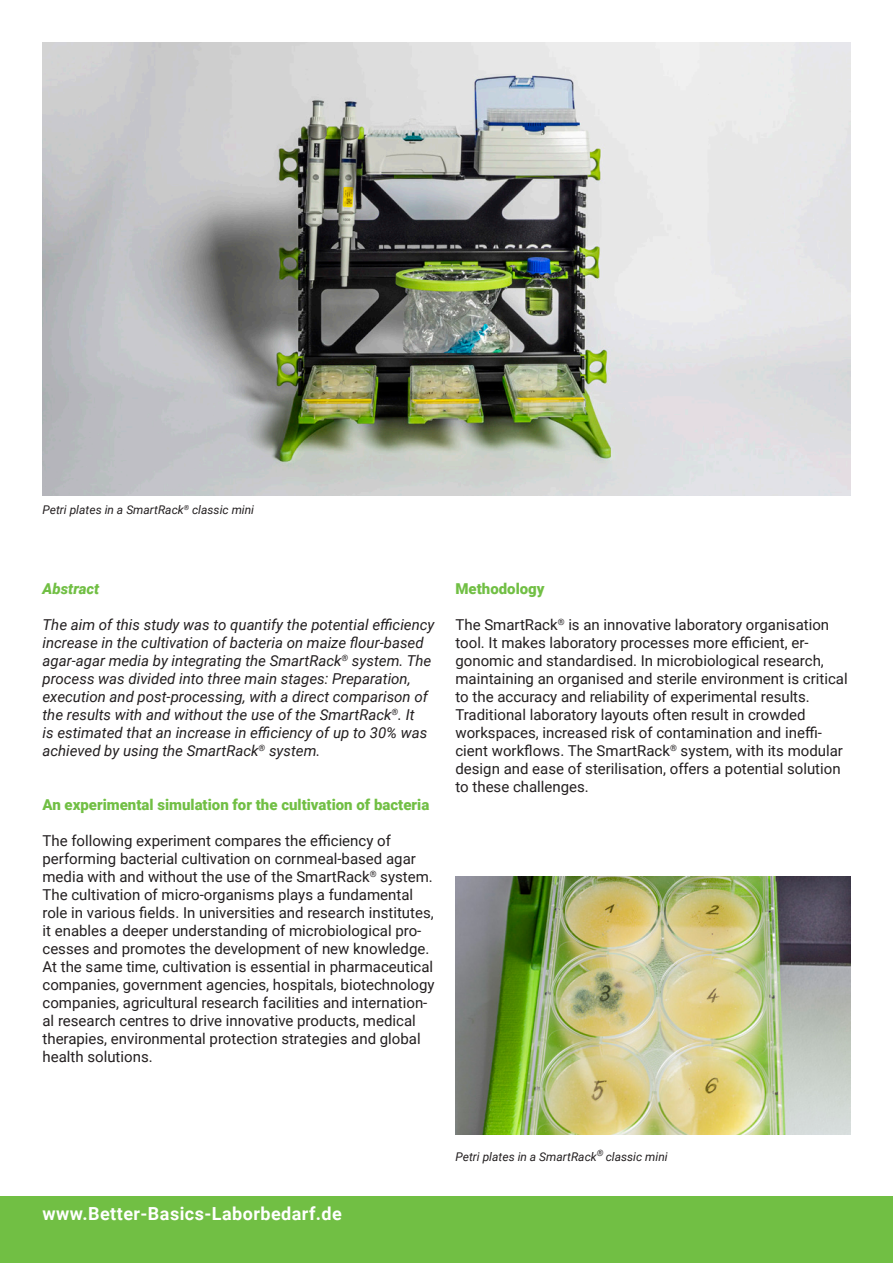
<style>
.page{position:relative;width:893px;height:1263px;background:#fff}
.page>*{position:absolute;margin:0;border:0;box-sizing:border-box;transform-origin:0 0}
.t1{font:700 18px "Roboto";letter-spacing:.025em;color:#fff}
.t2{font:15px/18px "Roboto";color:#231f20}
.t3{font:italic 15px/18px "Roboto";color:#231f20}
.t4{font:900 15px "Roboto";color:#71bf44}
.t5{font:italic 900 15px "Roboto";color:#71bf44}
.t6{font:italic 12px "Roboto";color:#231f20}
</style>
<div class="page">
<div style="left:0;top:1196px;width:893px;height:67px;background:#71bf44"></div>
<img style="left:43px;top:43px;width:807px;height:452px">
<img style="left:455px;top:876px;width:395px;height:258px">
<p class="t6" style="left:42px;top:501px;width:213px">Petri plates in a SmartRack<sup>®</sup> classic mini</p>
<p class="t5" style="left:42px;top:578px;width:58px">Abstract</p>
<p class="t3" style="left:42px;top:615px;width:393px">The aim of this study was to quantify the potential efficiency increase in the cultivation of bacteria on maize flour-based agar-agar media by integrating the SmartRack<sup>®</sup> system. The process was divided into three main stages: Preparation, execution and post-processing, with a direct comparison of the results with and without the use of the SmartRack<sup>®</sup>. It<br>is estimated that an increase in efficiency of up to 30% was achieved by using the SmartRack<sup>®</sup> system.</p>
<p class="t4" style="left:42px;top:794px;width:388px">An experimental simulation for the cultivation of bacteria</p>
<p class="t2" style="left:42px;top:831px;width:394px">The following experiment compares the efficiency of performing bacterial cultivation on cornmeal-based agar media with and without the use of the SmartRack<sup>®</sup> system.<br>The cultivation of micro-organisms plays a fundamental role in various fields. In universities and research institutes, it enables a deeper understanding of microbiological pro&shy;cesses and promotes the development of new knowledge.<br>At the same time, cultivation is essential in pharmaceutical companies, government agencies, hospitals, biotechnology companies, agricultural research facilities and internation&shy;al research centres to drive innovative products, medical therapies, environmental protection strategies and global health solutions.</p>
<p class="t4" style="left:455px;top:578px;width:91px">Methodology</p>
<p class="t2" style="left:455px;top:615px;width:394px">The SmartRack<sup>®</sup> is an innovative laboratory organisation tool. It makes laboratory processes more efficient, er&shy;gonomic and standardised. In microbiological research, maintaining an organised and sterile environment is critical to the accuracy and reliability of experimental results.<br>Traditional laboratory layouts often result in crowded workspaces, increased risk of contamination and ineffi&shy;cient workflows. The SmartRack<sup>®</sup> system, with its modular design and ease of sterilisation, offers a potential solution to these challenges.</p>
<p class="t1" style="left:43px;top:1201px;width:301px">www.Better-Basics-Laborbedarf.de</p>
<p class="t6" style="left:455px;top:1148px;width:214px">Petri plates in a SmartRack<sup>®</sup> classic mini</p>
</div>
